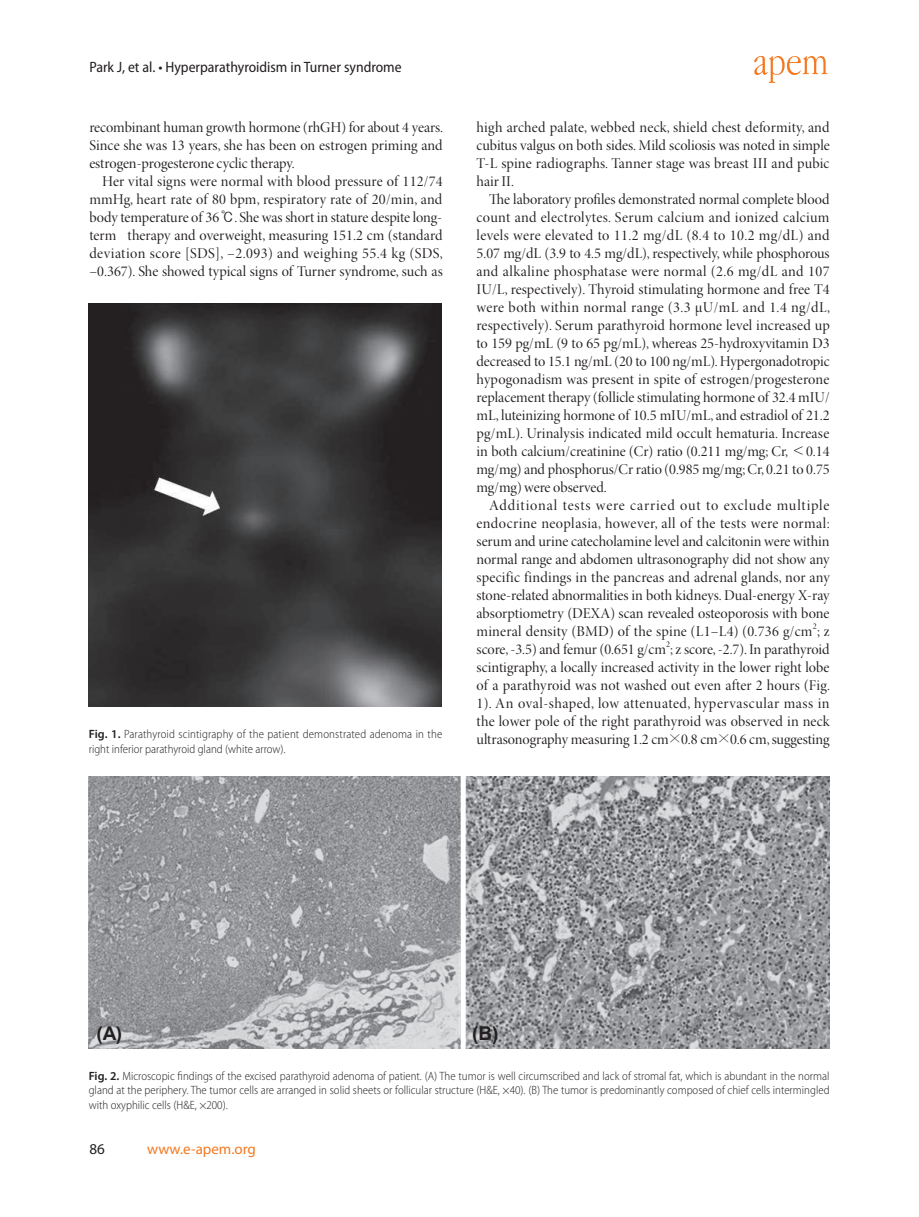
<style>
.page{position:relative;width:919px;height:1217px;background:#fff}
.page>*{position:absolute;margin:0;border:0;box-sizing:border-box;transform-origin:0 0}
.t1{font:700 19.05px "Arial";color:#231f20}
.t2{font:15px/18px "Minion Pro Disp";color:#231f20;text-align:justify}
.t3{font:semi-condensed 15px "Myriad Pro";color:#231f20}
.t4{font:15px "Myriad Pro";color:#f47921}
.t5{font:15px "Myriad Pro";color:#231f20}
.t6{font:300 semi-condensed 12px/14.4px "Myriad Pro";color:#231f20}
.t7{font:8.7px "Minion Pro Disp";color:#231f20}
.s1{font-family:"Dotum"}
.s2{font-weight:600;font-stretch:normal}
.s3{font-family:"YDIY Mj O310"}
.s4{font-family:"Batang"}
</style>
<div class="page">
<svg style="left:754px;top:56px;width:73px;height:27px"></svg>
<img style="left:89px;top:303px;width:353px;height:403px">
<img style="left:89px;top:776px;width:371px;height:271px">
<img style="left:465px;top:776px;width:364px;height:271px">
<p class="t3" style="left:89px;top:57px;width:314px">Park J, et al. • Hyperparathyroidism in Turner syndrome</p>
<p class="t2" style="left:89px;top:118px;width:355px">recombinant human growth hormone (rhGH) for about 4 years.<br>Since she was 13 years, she has been on estrogen priming and estrogen-progesterone cyclic therapy.</p>
<p class="t2" style="left:89px;top:172px;width:355px;text-indent:13px">Her vital signs were normal with blood pressure of 112/74 mmHg, heart rate of 80 bpm, respiratory rate of 20/min, and body temperature of 36<span class="s1">℃</span>. She was short in stature despite long&shy;term therapy and overweight, measuring 151.2 cm (standard deviation score [SDS], –2.093) and weighing 55.4 kg (SDS, –0.367). She showed typical signs of Turner syndrome, such as</p>
<p class="t6" style="left:89px;top:726px;width:355px"><span class="s2">Fig. 1.</span> Parathyroid scintigraphy of the patient demonstrated adenoma in the right inferior parathyroid gland (white arrow).</p>
<p class="t2" style="left:476px;top:118px;width:354px">high arched palate, webbed neck, shield chest deformity, and cubitus valgus on both sides. Mild scoliosis was noted in simple T-L spine radiographs. Tanner stage was breast III and pubic hair II.</p>
<p class="t2" style="left:476px;top:190px;width:355px;text-indent:13px">The laboratory profiles demonstrated normal complete blood count and electrolytes. Serum calcium and ionized calcium levels were elevated to 11.2 mg/dL (8.4 to 10.2 mg/dL) and 5.07 mg/dL (3.9 to 4.5 mg/dL), respectively, while phosphorous and alkaline phosphatase were normal (2.6 mg/dL and 107<br>IU/L, respectively). Thyroid stimulating hormone and free T4 were both within normal range (3.3 μU/mL and 1.4 ng/dL, respectively). Serum parathyroid hormone level increased up to 159 pg/mL (9 to 65 pg/mL), whereas 25-hydroxyvitamin D3 decreased to 15.1 ng/mL (20 to 100 ng/mL). Hypergonadotropic hypogonadism was present in spite of estrogen/progesterone replacement therapy (follicle stimulating hormone of 32.4 mIU/ mL, luteinizing hormone of 10.5 mIU/mL, and estradiol of 21.2 pg/mL). Urinalysis indicated mild occult hematuria. Increase in both calcium/creatinine (Cr) ratio (0.211 mg/mg; Cr, <span class="s3">＜</span>0.14 mg/mg) and phosphorus/Cr ratio (0.985 mg/mg; Cr, 0.21 to 0.75 mg/mg) were observed.</p>
<p class="t2" style="left:476px;top:496px;width:355px;text-indent:13px">Additional tests were carried out to exclude multiple endocrine neoplasia, however, all of the tests were normal: serum and urine catecholamine level and calcitonin were within normal range and abdomen ultrasonography did not show any specific findings in the pancreas and adrenal glands, nor any stone-related abnormalities in both kidneys. Dual-energy X-ray absorptiometry (DEXA) scan revealed osteoporosis with bone mineral density (BMD) of the spine (L1–L4) (0.736 g/cm ; z</p>
<p class="t7" style="left:812px;top:620px;width:5px">2</p>
<p class="t2" style="left:476px;top:640px;width:354px">score, -3.5) and femur (0.651 g/cm ; z score, -2.7). In parathyroid</p>
<p class="t7" style="left:666px;top:638px;width:5px">2</p>
<p class="t2" style="left:476px;top:658px;width:355px">scintigraphy, a locally increased activity in the lower right lobe of a parathyroid was not washed out even after 2 hours (Fig.<br>1). An oval-shaped, low attenuated, hypervascular mass in the lower pole of the right parathyroid was observed in neck ultrasonography measuring 1.2 cm<span class="s4">×</span>0.8 cm<span class="s4">×</span>0.6 cm, suggesting</p>
<p class="t1" style="left:96px;top:1020px;width:27px">(A)</p>
<p class="t1" style="left:472px;top:1020px;width:28px">(B)</p>
<p class="t6" style="left:89px;top:1068px;width:742px;text-align:justify"><span class="s2">Fig. 2.</span> Microscopic findings of the excised parathyroid adenoma of patient. (A) The tumor is well circumscribed and lack of stromal fat, which is abundant in the normal gland at the periphery. The tumor cells are arranged in solid sheets or follicular structure (H&amp;E, ×40). (B) The tumor is predominantly composed of chief cells intermingled with oxyphilic cells (H&amp;E, ×200).</p>
<p class="t5" style="left:89px;top:1139px;width:17px">86</p>
<p class="t4" style="left:147px;top:1139px;width:110px">www.e-apem.org</p>
</div>
